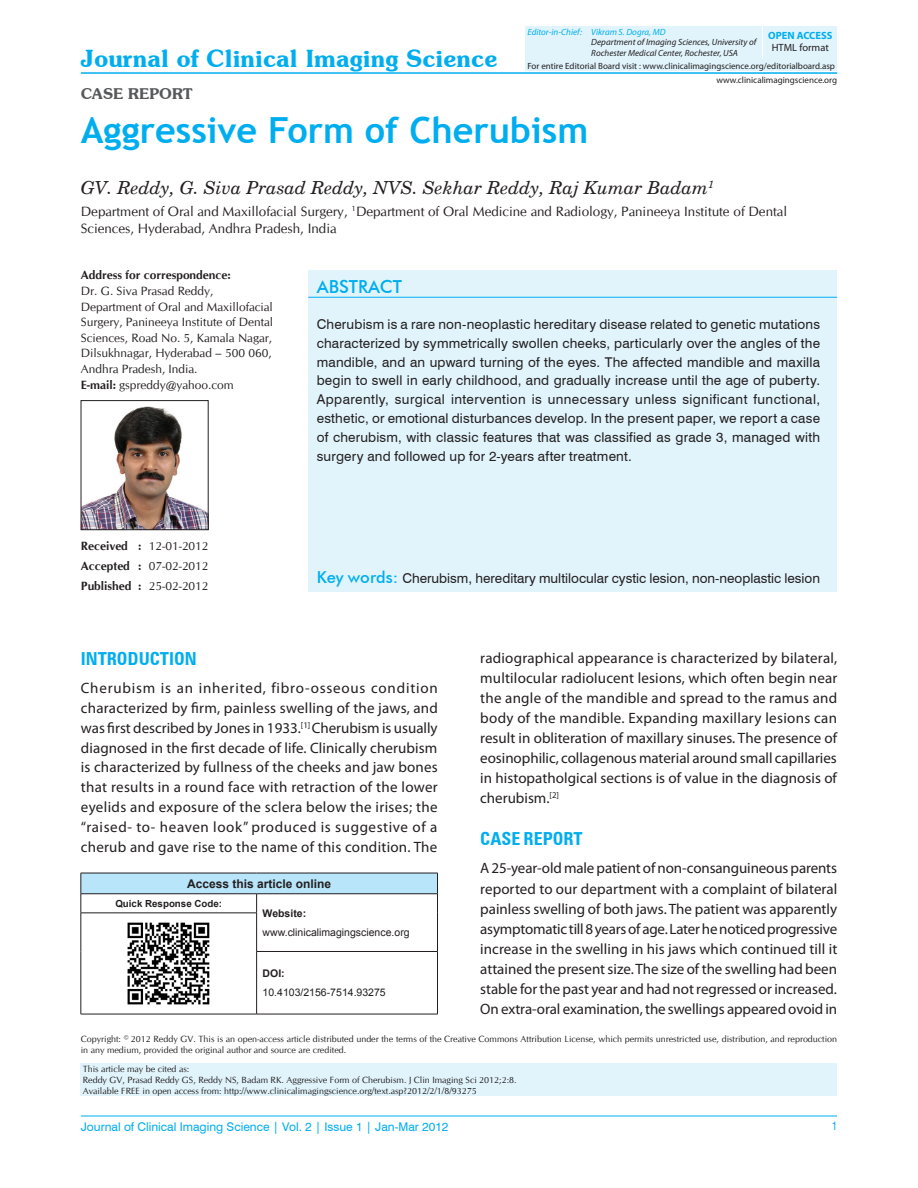
<style>
.page{position:relative;width:918px;height:1188px;background:#fff}
.page>*{position:absolute;margin:0;border:0;box-sizing:border-box;transform-origin:0 0}
.AT{font:700 36px "Trebuchet MS";color:#00aeef}
.JCIS{font:600 24px "Souvenir IT Cby BT";color:#00aeef}
.AU_new{font:italic 18px "New Century Schlbk";color:#231f20}
.t1{font:700 condensed 18px "Zurich BT";color:#00aeef}
.Abstract_2{font:500 18px "Futura BT";color:#00aeef}
.TX{font:15px/20.1px "Myriad Pro";letter-spacing:.005em;color:#231f20;text-align:justify}
.Article_Type{font:600 15px "Souvenir IT Cby BT";color:#57585a}
.ABS{font:13.5px/18.9px "Swiss 721 BT";letter-spacing:.015em;color:#231f20;text-align:justify}
.AU_aff_new{font:13.5px/17.5px "CG Omega";color:#231f20}
.KWD{font:13.5px "Swiss 721 BT";color:#231f20}
.ADD{font:12px/15.6px "CG Omega";color:#231f20}
.t2{font:12px "Swiss 721 BT";color:#00aeef}
.t3{font:700 12px "Arial";color:#231f20}
.t4{font:700 12px "CG Omega";color:#231f20}
.t5{font:condensed 12px "Helvetica";color:#00aeef}
.t6{font:10.5px "Arial";color:#231f20}
.t7{font:700 10.5px "Arial";color:#231f20}
.t8{font:700 10.5px "Myriad Pro";color:#00aeef}
.t9{font:10.5px "Myriad Pro";color:#231f20}
.t10{font:700 9.75px "Arial";color:#231f20}
.HTC{font:9px/10.8px "CG Omega";color:#231f20}
.t11{font:9px "Myriad Pro";color:#231f20}
.t12{font:italic 9px "Myriad Pro";color:#231f20}
.t13{font:italic 9px "Myriad Pro";color:#00aeef}
.s1{font-weight:700}
.s2{font-weight:400}
.s3{font-family:"Futura BT";font-weight:500;font-size:16.5px;color:#00aeef}
</style>
<div class="page">
<hr style="left:81px;top:1116px;width:756px;height:1px;background:#00aeef">
<hr style="left:81px;top:72px;width:756px;height:2px;background:#00aeef">
<div style="left:308px;top:270px;width:529px;height:322px;background:#e1f4fc"></div>
<hr style="left:308px;top:297px;width:529px;height:1px;background:#00aeef">
<div style="left:525px;top:60px;width:312px;height:11px;background:#e1f4fc"></div>
<div style="left:525px;top:26px;width:237px;height:32px;background:#e1f4fc"></div>
<div style="left:764px;top:26px;width:73px;height:32px;background:#e1f4fc"></div>
<div style="left:81px;top:873px;width:357px;height:21px;background:#b9e5fa"></div>
<hr style="left:81px;top:873px;width:176px;height:1px;background:#231f20">
<hr style="left:257px;top:873px;width:181px;height:1px;background:#231f20">
<hr style="left:81px;top:894px;width:176px;height:1px;background:#231f20">
<svg style="left:81px;top:873px;width:1px;height:40px"></svg>
<hr style="left:257px;top:894px;width:181px;height:1px;background:#231f20">
<svg style="left:437px;top:873px;width:1px;height:40px"></svg>
<hr style="left:437px;top:913px;width:1px;height:38px;background:#231f20">
<hr style="left:81px;top:913px;width:176px;height:1px;background:#231f20">
<hr style="left:81px;top:913px;width:1px;height:38px;background:#231f20">
<hr style="left:81px;top:951px;width:1px;height:63px;background:#231f20">
<hr style="left:81px;top:1014px;width:176px;height:1px;background:#231f20">
<hr style="left:256px;top:951px;width:182px;height:1px;background:#231f20">
<hr style="left:437px;top:952px;width:1px;height:62px;background:#231f20">
<hr style="left:257px;top:1014px;width:181px;height:1px;background:#231f20">
<svg style="left:256px;top:894px;width:1px;height:19px"></svg>
<hr style="left:256px;top:913px;width:1px;height:38px;background:#231f20">
<hr style="left:256px;top:952px;width:1px;height:62px;background:#231f20">
<img style="left:127px;top:922px;width:83px;height:83px">
<div style="left:81px;top:1064px;width:756px;height:32px;background:#e1f4fc"></div>
<img style="left:83px;top:406px;width:123px;height:122px">
<div style="left:81px;top:400px;width:127px;height:130px;border:1px solid #231f20"></div>
<p class="JCIS" style="left:81px;top:44px;width:418px">Journal of Clinical Imaging Science</p>
<p class="Article_Type" style="left:81px;top:84px;width:113px">CASE REPORT</p>
<p class="t13" style="left:528px;top:26px;width:140px">Editor-in-Chief: Vikram S. Dogra, MD</p>
<p class="t12" style="left:591px;top:37px;width:167px">Department of Imaging Sciences, University of</p>
<p class="t12" style="left:591px;top:48px;width:148px">Rochester Medical Center, Rochester, USA</p>
<p class="t8" style="left:768px;top:28px;width:66px">OPEN ACCESS</p>
<p class="t9" style="left:772px;top:41px;width:59px">HTML format</p>
<p class="t11" style="left:528px;top:60px;width:309px">For entire Editorial Board visit : www.clinicalimagingscience.org/editorialboard.asp</p>
<p class="t11" style="left:716px;top:74px;width:122px">www.clinicalimagingscience.org</p>
<p class="AT" style="left:81px;top:107px;width:509px">Aggressive Form of Cherubism</p>
<p class="AU_new" style="left:81px;top:177px;width:635px">GV. Reddy, G. Siva Prasad Reddy, NVS. Sekhar Reddy, Raj Kumar Badam<sup>1</sup></p>
<p class="AU_aff_new" style="left:81px;top:203px;width:708px">Department of Oral and Maxillofacial Surgery, <sup>1</sup>Department of Oral Medicine and Radiology, Panineeya Institute of Dental<br>Sciences, Hyderabad, Andhra Pradesh, India</p>
<p class="ADD" style="left:81px;top:268px;width:194px"><span class="s1">Address for correspondence:<br></span>Dr. G. Siva Prasad Reddy,<br>Department of Oral and Maxillofacial<br>Surgery, Panineeya Institute of Dental<br>Sciences, Road No. 5, Kamala Nagar,<br>Dilsukhnagar, Hyderabad – 500 060,<br>Andhra Pradesh, India.<br><span class="s1">E-mail:</span> gspreddy@yahoo.com</p>
<p class="Abstract_2" style="left:317px;top:275px;width:87px">ABSTRACT</p>
<p class="ABS" style="left:317px;top:314px;width:505px">Cherubism is a rare non-neoplastic hereditary disease related to genetic mutations characterized by symmetrically swollen cheeks, particularly over the angles of the mandible, and an upward turning of the eyes. The affected mandible and maxilla begin to swell in early childhood, and gradually increase until the age of puberty.<br>Apparently, surgical intervention is unnecessary unless significant functional, esthetic, or emotional disturbances develop. In the present paper, we report a case of cherubism, with classic features that was classified as grade 3, managed with surgery and followed up for 2-years after treatment.</p>
<p class="ADD" style="left:81px;top:539px;width:129px"><span class="s1">Received :</span> 12-01-2012</p>
<p class="ADD" style="left:81px;top:558px;width:129px"><span class="s1">Accepted :</span> 07-02-2012</p>
<p class="t4" style="left:81px;top:578px;width:129px">Published : <span class="s2">25-02-2012</span></p>
<p class="KWD" style="left:317px;top:570px;width:505px"><span class="s3">Key words:</span> Cherubism, hereditary multilocular cystic lesion, non-neoplastic lesion</p>
<h1 class="t1" style="left:81px;top:648px;width:117px">INTRODUCTION</h1>
<p class="TX" style="left:81px;top:678px;width:359px">Cherubism is an inherited, fibro-osseous condition characterized by firm, painless swelling of the jaws, and was first described by Jones in 1933.<sup>[1]</sup> Cherubism is usually diagnosed in the first decade of life. Clinically cherubism is characterized by fullness of the cheeks and jaw bones that results in a round face with retraction of the lower eyelids and exposure of the sclera below the irises; the “raised- to- heaven look” produced is suggestive of a cherub and gave rise to the name of this condition. The</p>
<p class="TX" style="left:480px;top:647px;width:359px">radiographical appearance is characterized by bilateral, multilocular radiolucent lesions, which often begin near the angle of the mandible and spread to the ramus and body of the mandible. Expanding maxillary lesions can result in obliteration of maxillary sinuses. The presence of eosinophilic, collagenous material around small capillaries in histopatholgical sections is of value in the diagnosis of cherubism.<sup>[2]</sup></p>
<h1 class="t1" style="left:480px;top:827px;width:104px">CASE REPORT</h1>
<p class="TX" style="left:480px;top:858px;width:359px">A 25-year-old male patient of non-consanguineous parents reported to our department with a complaint of bilateral painless swelling of both jaws. The patient was apparently asymptomatic till 8 years of age. Later he noticed progressive increase in the swelling in his jaws which continued till it attained the present size. The size of the swelling had been stable for the past year and had not regressed or increased.<br>On extra-oral examination, the swellings appeared ovoid in</p>
<p class="HTC" style="left:81px;top:1034px;width:758px">Copyright: © 2012 Reddy GV. This is an open-access article distributed under the terms of the Creative Commons Attribution License, which permits unrestricted use, distribution, and reproduction in any medium, provided the original author and source are credited.</p>
<p class="HTC" style="left:83px;top:1064px;width:108px">This article may be cited as:</p>
<p class="HTC" style="left:83px;top:1075px;width:435px">Reddy GV, Prasad Reddy GS, Reddy NS, Badam RK. Aggressive Form of Cherubism. J Clin Imaging Sci 2012;2:8.<br>Available FREE in open access from: http://www.clinicalimagingscience.org/text.asp?2012/2/1/8/93275</p>
<p class="t3" style="left:187px;top:876px;width:146px">Access this article online</p>
<p class="t10" style="left:115px;top:897px;width:108px">Quick Response Code:</p>
<p class="t7" style="left:263px;top:907px;width:45px">Website:</p>
<p class="t6" style="left:263px;top:925px;width:149px">www.clinicalimagingscience.org</p>
<p class="t7" style="left:263px;top:967px;width:24px">DOI:</p>
<p class="t6" style="left:263px;top:985px;width:125px">10.4103/2156-7514.93275</p>
<p class="t2" style="left:81px;top:1119px;width:369px">Journal of Clinical Imaging Science | Vol. 2 | Issue 1 | Jan-Mar 2012</p>
<p class="t5" style="left:832px;top:1119px;width:7px">1</p>
</div>
